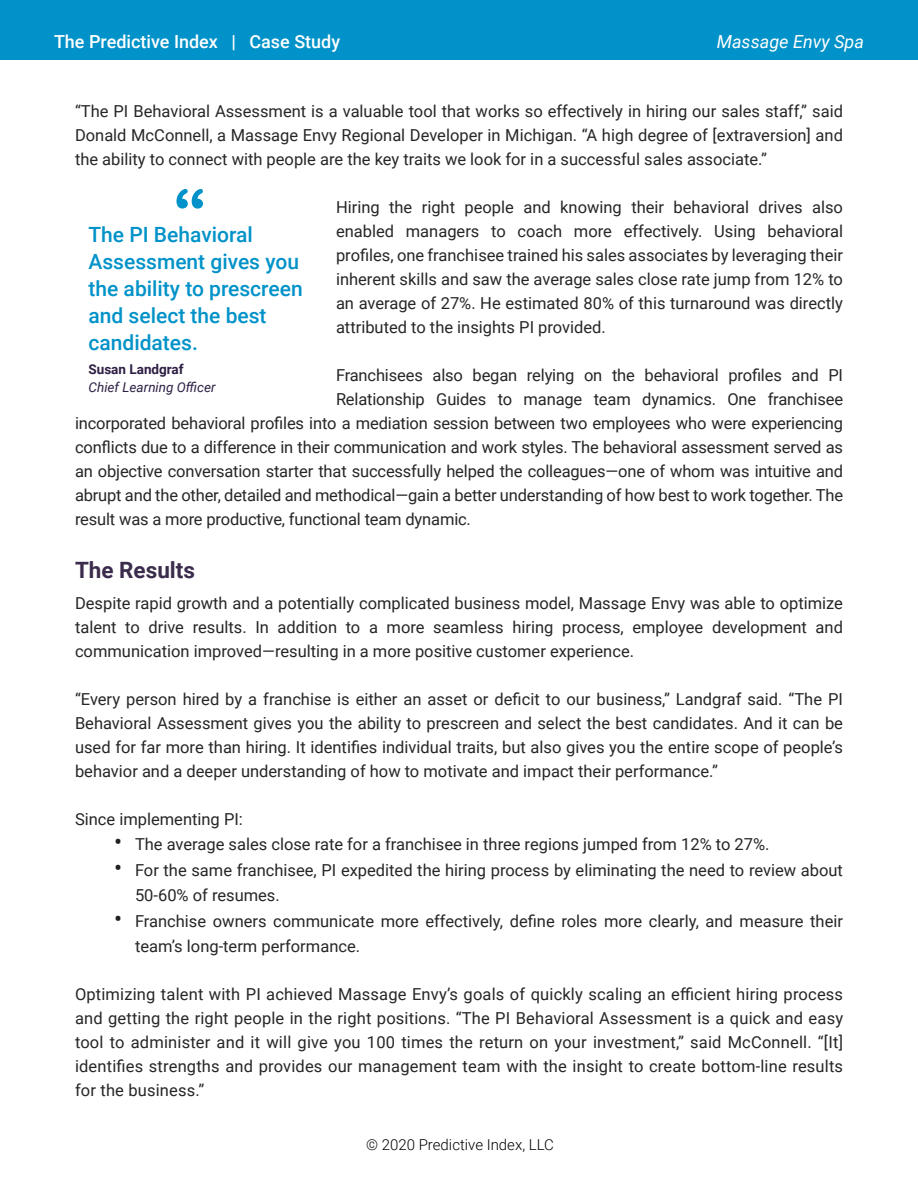
<style>
.page{position:relative;width:918px;height:1188px;background:#fff}
.page>*{position:absolute;margin:0;border:0;box-sizing:border-box;transform-origin:0 0}
.t1{font:700 22.5px "Roboto";color:#3b2c4c}
.t2{font:500 21px/27px "Roboto";color:#0092c8}
.t3{font:500 18px "Roboto";color:#fff}
.t4{font:italic 18px "Roboto";color:#fff}
.Body{font:16.5px/24px "Roboto";letter-spacing:-.01em;color:#262626;text-align:justify}
.t5{font:300 15px "Roboto";color:#000}
.Quote_title{font:italic 13.5px "Roboto";color:#2e1f44}
.Quote_name{font:700 13.5px "Roboto";color:#2e1f44}
.s1{font-size:24px;color:#231f20}
</style>
<div class="page">
<div style="left:0;top:0;width:918px;height:60px;background:#0092c8"></div>
<svg style="left:176px;top:189px;width:27px;height:20px"></svg>
<p class="t3" style="left:54px;top:29px;width:288px">The Predictive Index | Case Study</p>
<p class="t4" style="left:717px;top:29px;width:149px">Massage Envy Spa</p>
<p class="Body" style="left:75px;top:99px;width:770px">“The PI Behavioral Assessment is a valuable tool that works so effectively in hiring our sales staff,” said Donald McConnell, a Massage Envy Regional Developer in Michigan. “A high degree of [extraversion] and the ability to connect with people are the key traits we look for in a successful sales associate.”</p>
<p class="Body" style="left:336px;top:195px;width:509px">Hiring the right people and knowing their behavioral drives also enabled managers to coach more effectively. Using behavioral profiles, one franchisee trained his sales associates by leveraging their inherent skills and saw the average sales close rate jump from 12% to an average of 27%. He estimated 80% of this turnaround was directly attributed to the insights PI provided.</p>
<p class="Body" style="left:336px;top:363px;width:509px">Franchisees also began relying on the behavioral profiles and PI</p>
<p class="Body" style="left:336px;top:387px;width:509px">Relationship Guides to manage team dynamics. One franchisee</p>
<p class="Body" style="left:75px;top:411px;width:770px">incorporated behavioral profiles into a mediation session between two employees who were experiencing</p>
<p class="Body" style="left:75px;top:435px;width:770px">conflicts due to a difference in their communication and work styles. The behavioral assessment served as</p>
<p class="Body" style="left:75px;top:459px;width:770px">an objective conversation starter that successfully helped the colleagues—one of whom was intuitive and</p>
<p class="Body" style="left:75px;top:483px;width:770px">abrupt and the other, detailed and methodical—gain a better understanding of how best to work together. The</p>
<p class="Body" style="left:75px;top:507px;width:397px">result was a more productive, functional team dynamic.</p>
<h2 class="t1" style="left:75px;top:554px;width:122px">The Results</h2>
<p class="Body" style="left:75px;top:590px;width:770px">Despite rapid growth and a potentially complicated business model, Massage Envy was able to optimize talent to drive results. In addition to a more seamless hiring process, employee development and communication improved—resulting in a more positive customer experience.</p>
<p class="Body" style="left:75px;top:686px;width:770px">“Every person hired by a franchise is either an asset or deficit to our business,” Landgraf said. “The PI Behavioral Assessment gives you the ability to prescreen and select the best candidates. And it can be used for far more than hiring. It identifies individual traits, but also gives you the entire scope of people’s behavior and a deeper understanding of how to motivate and impact their performance.”</p>
<p class="Body" style="left:75px;top:806px;width:169px">Since implementing PI:</p>
<p class="Body" style="left:114px;top:832px;width:657px"><span class="s1">•</span> The average sales close rate for a franchisee in three regions jumped from 12% to 27%.</p>
<p class="Body" style="left:135px;top:856px;width:709px;line-height:25.5px;text-indent:-21px"><span class="s1">•</span> For the same franchisee, PI expedited the hiring process by eliminating the need to review about<br>50-60% of resumes.</p>
<p class="Body" style="left:135px;top:907px;width:710px;line-height:25.5px;text-indent:-21px"><span class="s1">•</span> Franchise owners communicate more effectively, define roles more clearly, and measure their team’s long-term performance.</p>
<p class="Body" style="left:75px;top:982px;width:770px">Optimizing talent with PI achieved Massage Envy’s goals of quickly scaling an efficient hiring process and getting the right people in the right positions. “The PI Behavioral Assessment is a quick and easy tool to administer and it will give you 100 times the return on your investment,” said McConnell. “[It] identifies strengths and provides our management team with the insight to create bottom-line results for the business.”</p>
<p class="t2" style="left:88px;top:220px;width:216px">The PI Behavioral<br>Assessment gives you the ability to prescreen and select the best candidates.</p>
<p class="Quote_name" style="left:88px;top:360px;width:97px">Susan Landgraf</p>
<p class="Quote_title" style="left:88px;top:378px;width:129px">Chief Learning Officer</p>
<p class="t5" style="left:366px;top:1134px;width:189px">© 2020 Predictive Index, LLC</p>
</div>
